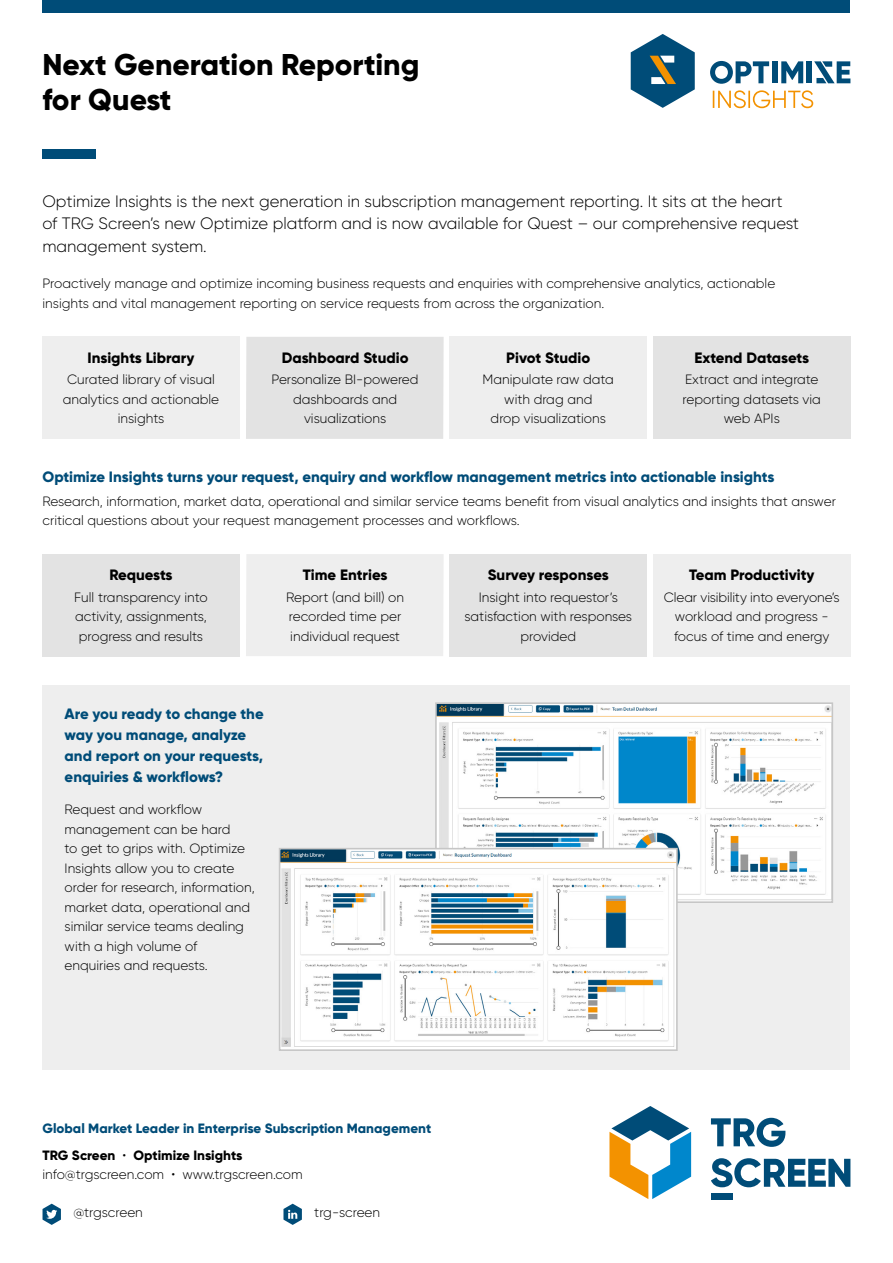
<style>
.page{position:relative;width:893px;height:1263px;background:#fff}
.page>*{position:absolute;margin:0;border:0;box-sizing:border-box;transform-origin:0 0}
.t1{font:800 30px/34.5px "Gilroy";color:#000}
.t2{font:300 16.5px/22.5px "Gilroy";color:#000}
.t3{font:800 15px/21px "Gilroy";color:#004c78}
.t4{font:800 15px "Gilroy";color:#000}
.t5{font:300 13.5px/19.5px "Gilroy";color:#000;text-align:center}
.t6{font:800 13.5px/26.7px "Gilroy";color:#004c78}
.s1{color:#000}
.s2{font-weight:300;color:#000}
</style>
<div class="page">
<svg style="left:711px;top:1158px;width:139px;height:29px"></svg>
<svg style="left:711px;top:1118px;width:74px;height:29px"></svg>
<div style="left:711px;top:1193px;width:22px;height:6px;background:#004c78"></div>
<svg style="left:609px;top:1106px;width:82px;height:93px"></svg>
<svg style="left:283px;top:1204px;width:19px;height:21px"></svg>
<svg style="left:43px;top:1204px;width:18px;height:21px"></svg>
<div style="left:43px;top:0;width:807px;height:13px;background:#004c78"></div>
<div style="left:43px;top:149px;width:53px;height:10px;background:#004c78"></div>
<svg style="left:710px;top:61px;width:59px;height:23px"></svg>
<div style="left:772px;top:61px;width:5px;height:22px;background:#004c78"></div>
<svg style="left:781px;top:61px;width:22px;height:22px"></svg>
<div style="left:807px;top:61px;width:5px;height:22px;background:#004c78"></div>
<svg style="left:814px;top:61px;width:36px;height:22px"></svg>
<svg style="left:713px;top:90px;width:100px;height:18px"></svg>
<svg style="left:631px;top:34px;width:64px;height:74px"></svg>
<div style="left:43px;top:337px;width:197px;height:102px;background:#eee"></div>
<div style="left:43px;top:554px;width:197px;height:102px;background:#e3e3e3"></div>
<div style="left:246px;top:337px;width:198px;height:102px;background:#e3e3e3"></div>
<div style="left:246px;top:554px;width:198px;height:102px;background:#eee"></div>
<div style="left:450px;top:337px;width:197px;height:102px;background:#eee"></div>
<div style="left:450px;top:554px;width:197px;height:102px;background:#e3e3e3"></div>
<div style="left:653px;top:337px;width:197px;height:102px;background:#e3e3e3"></div>
<div style="left:653px;top:554px;width:197px;height:102px;background:#eee"></div>
<div style="left:43px;top:685px;width:807px;height:384px;background:#eee"></div>
<img style="left:438px;top:705px;width:392px;height:194px">
<div style="left:435px;top:702px;width:398px;height:201px;border:2px solid #c6c6c6"></div>
<img style="left:282px;top:851px;width:393px;height:197px">
<div style="left:279px;top:848px;width:399px;height:203px;border:2px solid #c6c6c6"></div>
<h1 class="t1" style="left:43px;top:47px;width:378px">Next Generation Reporting for Quest</h1>
<p class="t2" style="left:43px;top:190px;width:758px">Optimize Insights is the next generation in subscription management reporting. It sits at the heart of TRG Screen’s new Optimize platform and is now available for Quest – our comprehensive request management system.</p>
<p class="t5" style="left:43px;top:274px;width:734px;text-align:left">Proactively manage and optimize incoming business requests and enquiries with comprehensive analytics, actionable insights and vital management reporting on service requests from across the organization.</p>
<p class="t4" style="left:87px;top:348px;width:109px">Insights Library</p>
<p class="t5" style="left:63px;top:370px;width:158px">Curated library of visual analytics and actionable insights</p>
<p class="t4" style="left:282px;top:348px;width:128px">Dashboard Studio</p>
<p class="t5" style="left:272px;top:370px;width:148px">Personalize BI-powered dashboards and visualizations</p>
<p class="t4" style="left:506px;top:348px;width:86px">Pivot Studio</p>
<p class="t5" style="left:483px;top:370px;width:133px">Manipulate raw data with drag and<br>drop visualizations</p>
<p class="t4" style="left:694px;top:348px;width:116px">Extend Datasets</p>
<p class="t5" style="left:683px;top:370px;width:140px">Extract and integrate reporting datasets via web APIs</p>
<p class="t3" style="left:43px;top:466px;width:733px">Optimize Insights turns your request, enquiry and workflow management metrics into actionable insights</p>
<p class="t5" style="left:43px;top:491px;width:795px;text-align:left">Research, information, market data, operational and similar service teams benefit from visual analytics and insights that answer critical questions about your request management processes and workflows.</p>
<p class="t4" style="left:109px;top:565px;width:65px">Requests</p>
<p class="t5" style="left:74px;top:587px;width:135px;text-align:justify">Full transparency into activity, assignments, progress and results</p>
<p class="t4" style="left:303px;top:565px;width:86px">Time Entries</p>
<p class="t5" style="left:286px;top:587px;width:120px;text-align:left">Report (and bill) on recorded time per individual request</p>
<p class="t3" style="left:65px;top:703px;width:201px">Are you ready to change the way you manage, analyze and report on your requests, enquiries &amp; workflows?</p>
<p class="t5" style="left:65px;top:800px;width:192px;text-align:left">Request and workflow management can be hard<br>to get to grips with. Optimize<br>Insights allow you to create order for research, information, market data, operational and similar service teams dealing with a high volume of enquiries and requests.</p>
<p class="t4" style="left:488px;top:565px;width:122px">Survey responses</p>
<p class="t5" style="left:465px;top:587px;width:169px">Insight into requestor’s satisfaction with responses provided</p>
<p class="t4" style="left:689px;top:565px;width:127px">Team Productivity</p>
<p class="t5" style="left:664px;top:587px;width:177px">Clear visibility into everyone’s workload and progress - focus of time and energy</p>
<p class="t6" style="left:43px;top:1115px;width:390px">Global Market Leader in Enterprise Subscription Management<br><span class="s1">TRG Screen</span> <span class="s2">•</span> <span class="s1">Optimize Insights</span></p>
<p class="t5" style="left:43px;top:1164px;width:262px">info@trgscreen.com • www.trgscreen.com</p>
<p class="t5" style="left:73px;top:1202px;width:71px">@trgscreen</p>
<p class="t5" style="left:314px;top:1202px;width:67px">trg-screen</p>
</div>
